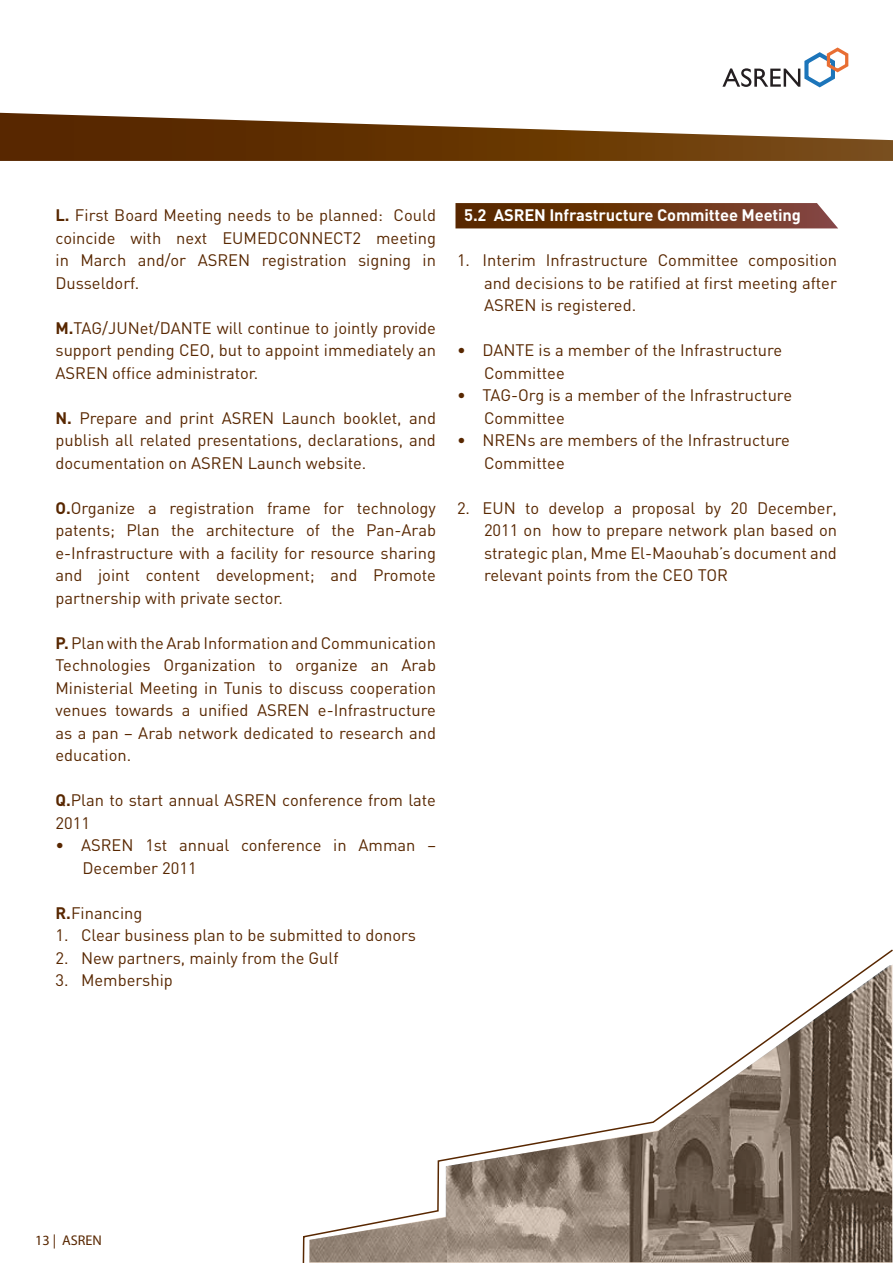
<style>
.page{position:relative;width:893px;height:1263px;background:#fff}
.page>*{position:absolute;margin:0;border:0;box-sizing:border-box;transform-origin:0 0}
.t1{font:16.5px/22.5px "DIN";color:#582700;text-align:justify}
.t2{font:700 16.5px "DIN";letter-spacing:-.01em;color:#fff}
.t3{font:14.1px "Myriad";color:#582700}
.s1{font-weight:700}
</style>
<div class="page">
<svg style="left:302px;top:949px;width:591px;height:314px"></svg>
<svg style="left:0;top:113px;width:893px;height:48px"></svg>
<svg style="left:722px;top:47px;width:127px;height:41px"></svg>
<svg style="left:455px;top:203px;width:383px;height:25px;background:#703b1b"></svg>
<p class="t1" style="left:56px;top:203px;width:382px"><span class="s1">L.</span> First Board Meeting needs to be planned: Could coincide with next EUMEDCONNECT2 meeting in March and/or ASREN registration signing in Dusseldorf.</p>
<p class="t1" style="left:56px;top:316px;width:382px"><span class="s1">M.</span>TAG/JUNet/DANTE will continue to jointly provide support pending CEO, but to appoint immediately an ASREN office administrator.</p>
<p class="t1" style="left:56px;top:406px;width:382px"><span class="s1">N.</span> Prepare and print ASREN Launch booklet, and publish all related presentations, declarations, and documentation on ASREN Launch website.</p>
<p class="t1" style="left:56px;top:496px;width:382px"><span class="s1">O.</span>Organize a registration frame for technology patents; Plan the architecture of the Pan-Arab e-Infrastructure with a facility for resource sharing and joint content development; and Promote partnership with private sector.</p>
<p class="t1" style="left:56px;top:631px;width:382px"><span class="s1">P.</span> Plan with the Arab Information and Communication Technologies Organization to organize an Arab Ministerial Meeting in Tunis to discuss cooperation venues towards a unified ASREN e-Infrastructure as a pan – Arab network dedicated to research and education.</p>
<p class="t1" style="left:56px;top:789px;width:382px"><span class="s1">Q.</span>Plan to start annual ASREN conference from late<br>2011</p>
<p class="t1" style="left:82px;top:834px;width:355px;text-indent:-27px">• ASREN 1st annual conference in Amman –<br>December 2011</p>
<p class="t1" style="left:56px;top:901px;width:88px"><span class="s1">R.</span>Financing</p>
<p class="t1" style="left:56px;top:924px;width:362px">1. Clear business plan to be submitted to donors</p>
<p class="t1" style="left:56px;top:946px;width:285px">2. New partners, mainly from the Gulf</p>
<p class="t1" style="left:56px;top:969px;width:119px">3. Membership</p>
<p class="t2" style="left:464px;top:204px;width:338px">5.2 ASREN Infrastructure Committee Meeting</p>
<p class="t1" style="left:484px;top:249px;width:355px;text-indent:-27px">1. Interim Infrastructure Committee composition and decisions to be ratified at first meeting after ASREN is registered.</p>
<p class="t1" style="left:484px;top:339px;width:300px;text-indent:-27px">• DANTE is a member of the Infrastructure<br>Committee</p>
<p class="t1" style="left:484px;top:384px;width:310px;text-indent:-27px">• TAG-Org is a member of the Infrastructure<br>Committee</p>
<p class="t1" style="left:484px;top:429px;width:308px;text-indent:-27px">• NRENs are members of the Infrastructure<br>Committee</p>
<p class="t1" style="left:484px;top:496px;width:355px;text-indent:-27px">2. EUN to develop a proposal by 20 December, 2011 on how to prepare network plan based on strategic plan, Mme El-Maouhab’s document and relevant points from the CEO TOR</p>
<p class="t3" style="left:35px;top:1233px;width:68px">13 | ASREN</p>
</div>
